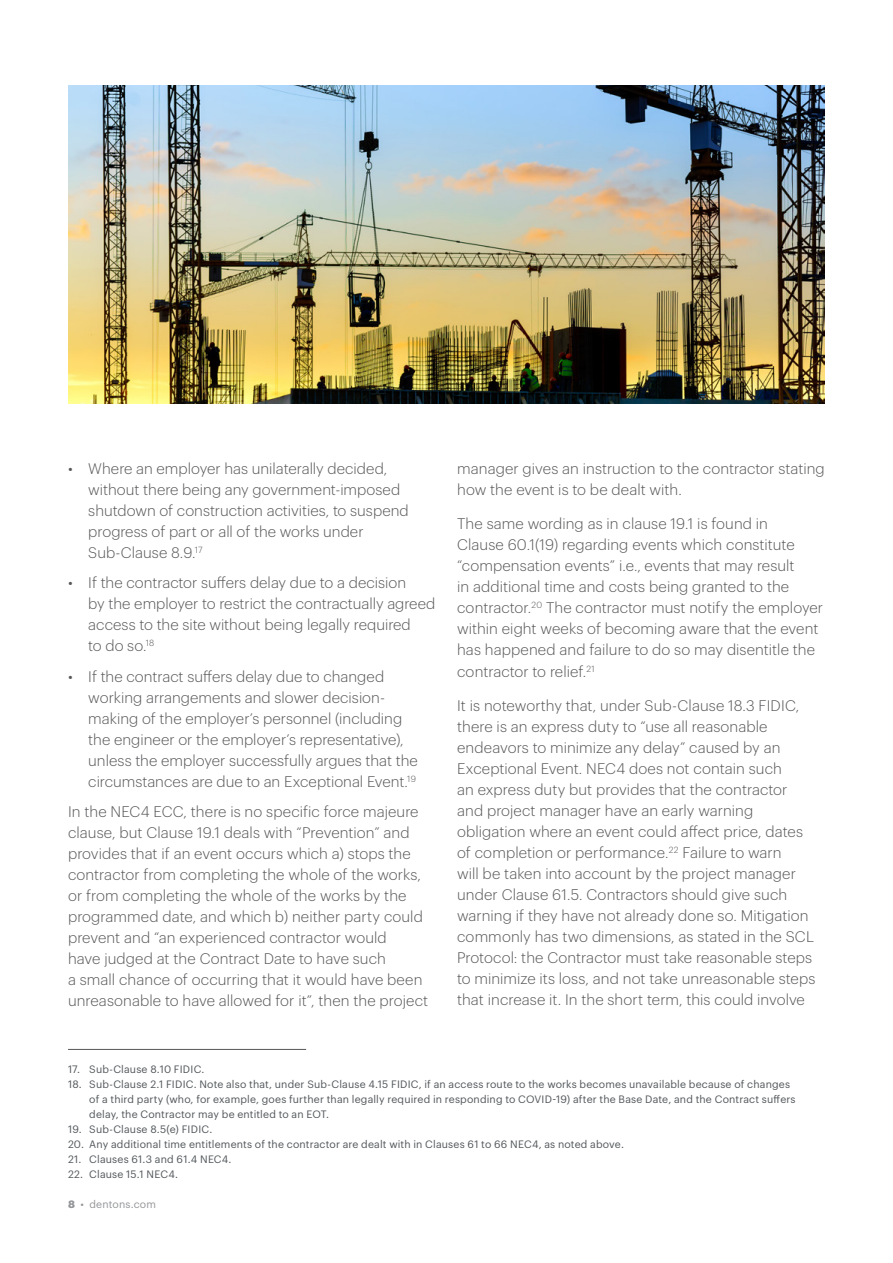
<style>
.page{position:relative;width:893px;height:1263px;background:#fff}
.page>*{position:absolute;margin:0;border:0;box-sizing:border-box;transform-origin:0 0}
.t1{font:300 15px/21px "Dentons Sans";letter-spacing:.005em;color:#565659}
.t2{font:10.5px/15px "Dentons Sans";letter-spacing:.015em;color:#52575a}
.t3{font:10.5px "Dentons Sans";letter-spacing:.015em;color:#939598}
.s1{font-weight:700}
</style>
<div class="page">
<hr style="left:68px;top:1049px;width:238px;height:1px;background:#565659">
<img style="left:68px;top:85px;width:757px;height:318px">
<p class="t1" style="left:88px;top:457px;width:322px;text-indent:-20px">• Where an employer has unilaterally decided, without there being any government-imposed shutdown of construction activities, to suspend progress of part or all of the works under Sub-Clause 8.9.<sup>17</sup></p>
<p class="t1" style="left:88px;top:571px;width:349px;text-indent:-20px">• If the contractor suffers delay due to a decision<br>by the employer to restrict the contractually agreed access to the site without being legally required<br>to do so.<sup>18</sup></p>
<p class="t1" style="left:88px;top:665px;width:331px;text-indent:-20px">• If the contract suffers delay due to changed working arrangements and slower decision&shy;making of the employer’s personnel (including the engineer or the employer’s representative), unless the employer successfully argues that the circumstances are due to an Exceptional Event.<sup>19</sup></p>
<p class="t1" style="left:68px;top:800px;width:362px">In the NEC4 ECC, there is no specific force majeure clause, but Clause 19.1 deals with “Prevention” and provides that if an event occurs which a) stops the contractor from completing the whole of the works, or from completing the whole of the works by the programmed date, and which b) neither party could prevent and “an experienced contractor would<br>have judged at the Contract Date to have such<br>a small chance of occurring that it would have been unreasonable to have allowed for it”, then the project</p>
<p class="t1" style="left:457px;top:457px;width:369px">manager gives an instruction to the contractor stating how the event is to be dealt with.</p>
<p class="t1" style="left:457px;top:512px;width:368px">The same wording as in clause 19.1 is found in<br>Clause 60.1(19) regarding events which constitute “compensation events” i.e., events that may result<br>in additional time and costs being granted to the contractor.<sup>20</sup> The contractor must notify the employer within eight weeks of becoming aware that the event has happened and failure to do so may disentitle the contractor to relief.<sup>21</sup></p>
<p class="t1" style="left:457px;top:694px;width:360px">It is noteworthy that, under Sub-Clause 18.3 FIDIC, there is an express duty to “use all reasonable endeavors to minimize any delay” caused by an Exceptional Event. NEC4 does not contain such<br>an express duty but provides that the contractor and project manager have an early warning obligation where an event could affect price, dates of completion or performance.<sup>22</sup> Failure to warn<br>will be taken into account by the project manager under Clause 61.5. Contractors should give such warning if they have not already done so. Mitigation commonly has two dimensions, as stated in the SCL Protocol: the Contractor must take reasonable steps to minimize its loss, and not take unreasonable steps that increase it. In the short term, this could involve</p>
<p class="t2" style="left:68px;top:1061px;width:138px">17. Sub-Clause 8.10 FIDIC.</p>
<p class="t2" style="left:89px;top:1076px;width:708px;text-indent:-21px">18. Sub-Clause 2.1 FIDIC. Note also that, under Sub-Clause 4.15 FIDIC, if an access route to the works becomes unavailable because of changes of a third party (who, for example, goes further than legally required in responding to COVID-19) after the Base Date, and the Contract suffers delay, the Contractor may be entitled to an EOT.</p>
<p class="t2" style="left:68px;top:1121px;width:146px">19. Sub-Clause 8.5(e) FIDIC.</p>
<p class="t2" style="left:68px;top:1136px;width:557px">20. Any additional time entitlements of the contractor are dealt with in Clauses 61 to 66 NEC4, as noted above.</p>
<p class="t2" style="left:68px;top:1151px;width:165px">21. Clauses 61.3 and 61.4 NEC4.</p>
<p class="t2" style="left:68px;top:1166px;width:112px">22. Clause 15.1 NEC4.</p>
<p class="t3" style="left:68px;top:1196px;width:90px"><span class="s1">8</span> • dentons.com</p>
</div>
